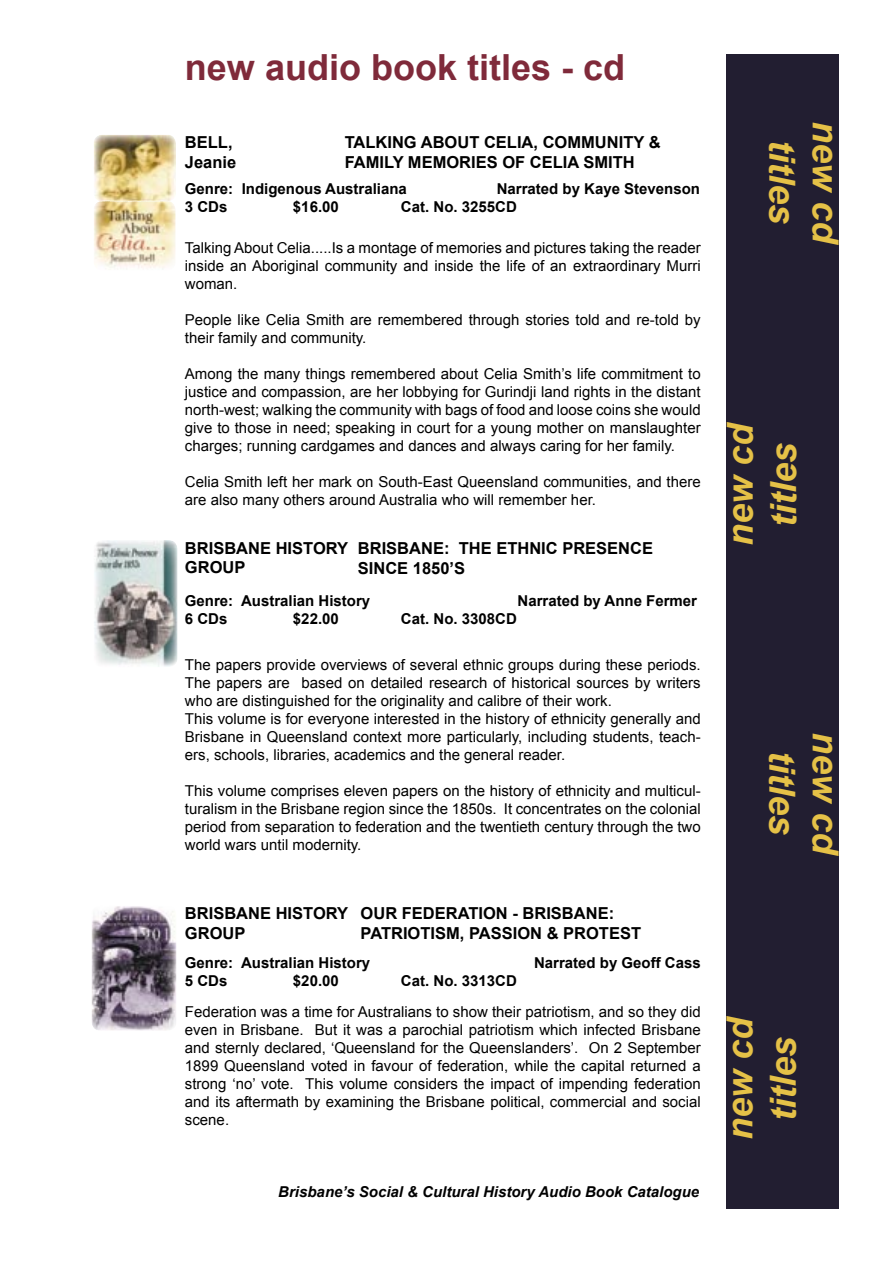
<style>
.page{position:relative;width:893px;height:1263px;background:#fff}
.page>*{position:absolute;margin:0;border:0;box-sizing:border-box;transform-origin:0 0}
.t1{font:italic 700 36px/43.2px "Arial";color:#e5c147;text-align:center}
.t2{font:700 36px "Arial";color:#7f2a3a}
.t3{font:700 16.5px/19.8px "Arial";color:#000}
.t4{font:15px/18px "Arial";color:#000;text-align:justify}
.t5{font:700 15px "Arial";color:#000}
.t6{font:italic 700 15px "Arial";color:#000}
</style>
<div class="page">
<div style="left:727px;top:54px;width:112px;height:1155px;background:#221e31"></div>
<div style="left:726px;top:949px;width:74px;height:260px;background:#221e31"></div>
<img style="left:91px;top:906px;width:85px;height:125px;border-radius:9px">
<img style="left:94px;top:540px;width:84px;height:127px;border-radius:9px">
<img style="left:94px;top:135px;width:82px;height:134px">
<img style="left:100px;top:201px;width:70px;height:1px">
<h1 class="t2" style="left:185px;top:47px;width:442px">new audio book titles - cd</h1>
<p class="t3" style="left:185px;top:132px;width:53px">BELL,<br>Jeanie</p>
<p class="t3" style="left:345px;top:133px;width:317px">TALKING ABOUT CELIA, COMMUNITY &amp;<br>FAMILY MEMORIES OF CELIA SMITH</p>
<p class="t5" style="left:185px;top:181px;width:223px">Genre: Indigenous Australiana</p>
<p class="t5" style="left:497px;top:181px;width:205px">Narrated by Kaye Stevenson</p>
<p class="t5" style="left:185px;top:199px;width:44px">3 CDs</p>
<p class="t5" style="left:293px;top:199px;width:47px">$16.00</p>
<p class="t5" style="left:401px;top:199px;width:117px">Cat. No. 3255CD</p>
<p class="t4" style="left:185px;top:239px;width:517px">Talking About Celia.....Is a montage of memories and pictures taking the reader inside an Aboriginal community and inside the life of an extraordinary Murri woman.</p>
<p class="t4" style="left:185px;top:311px;width:517px">People like Celia Smith are remembered through stories told and re-told by their family and community.</p>
<p class="t4" style="left:185px;top:365px;width:517px">Among the many things remembered about Celia Smith’s life commitment to justice and compassion, are her lobbying for Gurindji land rights in the distant north-west; walking the community with bags of food and loose coins she would give to those in need; speaking in court for a young mother on manslaughter charges; running cardgames and dances and always caring for her family.</p>
<p class="t4" style="left:185px;top:473px;width:517px">Celia Smith left her mark on South-East Queensland communities, and there are also many others around Australia who will remember her.</p>
<p class="t3" style="left:185px;top:538px;width:165px">BRISBANE HISTORY<br>GROUP</p>
<p class="t3" style="left:358px;top:538px;width:297px">BRISBANE: THE ETHNIC PRESENCE<br>SINCE 1850’S</p>
<p class="t5" style="left:185px;top:593px;width:187px">Genre: Australian History</p>
<p class="t5" style="left:518px;top:593px;width:181px">Narrated by Anne Fermer</p>
<p class="t5" style="left:185px;top:611px;width:44px">6 CDs</p>
<p class="t5" style="left:293px;top:611px;width:47px">$22.00</p>
<p class="t5" style="left:401px;top:611px;width:117px">Cat. No. 3308CD</p>
<p class="t4" style="left:185px;top:655px;width:517px;text-align:left">The papers provide overviews of several ethnic groups during these periods.<br>The papers are based on detailed research of historical sources by writers who are distinguished for the originality and calibre of their work.<br>This volume is for everyone interested in the history of ethnicity generally and Brisbane in Queensland context more particularly, including students, teach&shy;ers, schools, libraries, academics and the general reader.</p>
<p class="t4" style="left:185px;top:781px;width:517px">This volume comprises eleven papers on the history of ethnicity and multicul&shy;turalism in the Brisbane region since the 1850s. It concentrates on the colonial period from separation to federation and the twentieth century through the two world wars until modernity.</p>
<p class="t3" style="left:361px;top:903px;width:282px">OUR FEDERATION - BRISBANE:<br>PATRIOTISM, PASSION &amp; PROTEST</p>
<p class="t5" style="left:185px;top:955px;width:187px">Genre: Australian History</p>
<p class="t5" style="left:534px;top:955px;width:168px">Narrated by Geoff Cass</p>
<p class="t5" style="left:185px;top:973px;width:44px">5 CDs</p>
<p class="t5" style="left:293px;top:973px;width:47px">$20.00</p>
<p class="t5" style="left:401px;top:973px;width:117px">Cat. No. 3313CD</p>
<p class="t4" style="left:185px;top:1003px;width:517px">Federation was a time for Australians to show their patriotism, and so they did even in Brisbane. But it was a parochial patriotism which infected Brisbane and sternly declared, ‘Queensland for the Queenslanders’. On 2 September 1899 Queensland voted in favour of federation, while the capital returned a strong ‘no’ vote. This volume considers the impact of impending federation and its aftermath by examining the Brisbane political, commercial and social scene.</p>
<p class="t3" style="left:185px;top:903px;width:165px">BRISBANE HISTORY<br>GROUP</p>
<p class="t6" style="left:278px;top:1183px;width:422px">Brisbane’s Social &amp; Cultural History Audio Book Catalogue</p>
<h1 class="t1" style="left:847px;top:121px;width:126px;rotate:90deg">new cd titles</h1>
<h1 class="t1" style="left:719px;top:546px;width:126px;rotate:-90deg">new cd titles</h1>
<h1 class="t1" style="left:847px;top:732px;width:126px;rotate:90deg">new cd titles</h1>
<h1 class="t1" style="left:718px;top:1140px;width:126px;rotate:-90deg">new cd titles</h1>
</div>
